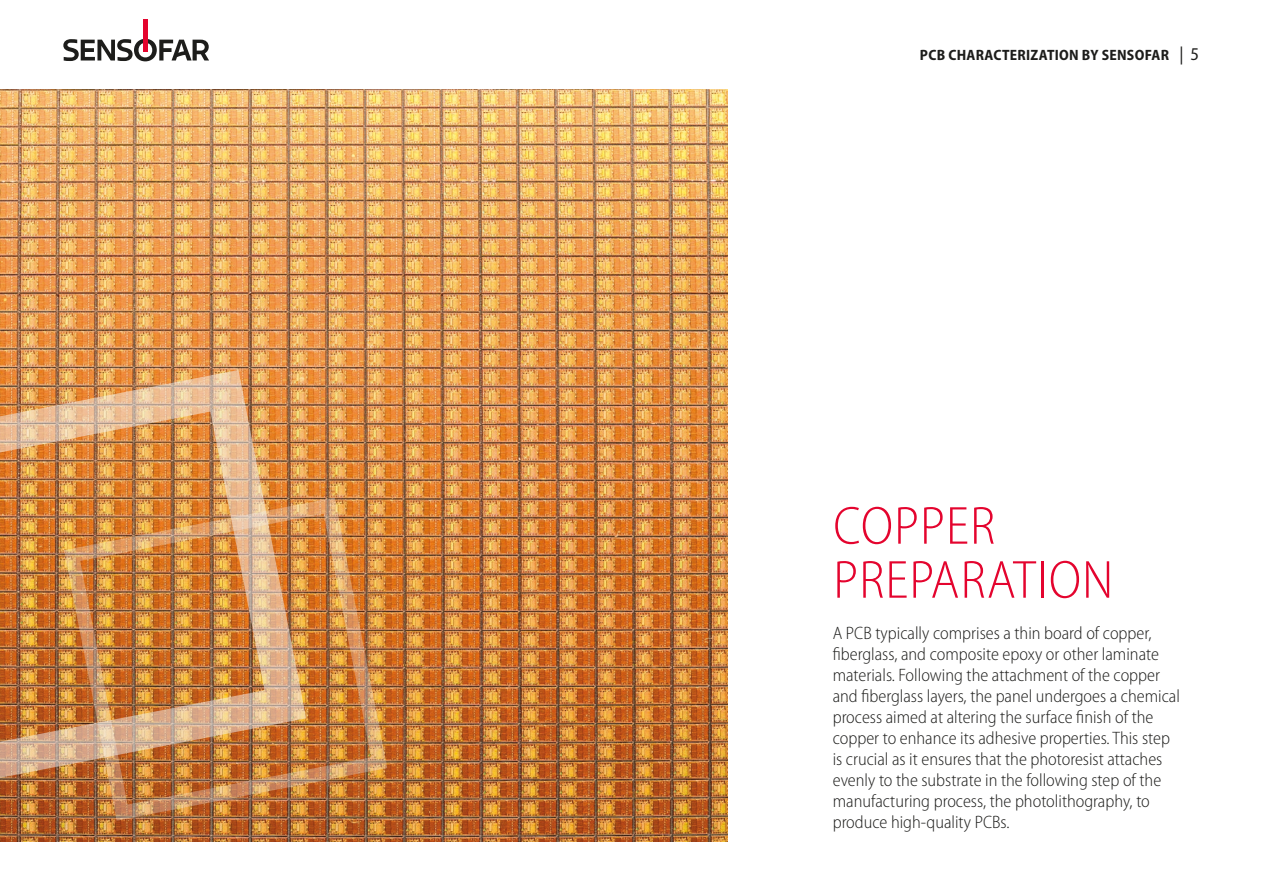
<style>
.page{position:relative;width:1263px;height:893px;background:#fff}
.page>*{position:absolute;margin:0;border:0;box-sizing:border-box;transform-origin:0 0}
.Intro_vermell{font:300 semi-condensed 54px/54px "Myriad Pro";letter-spacing:.02em;color:#e4042e}
.t1{font:300 semi-condensed 18px/21px "Myriad Pro";color:#1d1d1b}
.t2{font:700 semi-condensed 15px "Myriad Pro";letter-spacing:.02em;color:#1d1d1b}
.s1{font-weight:400;font-size:18px}
</style>
<div class="page">
<svg style="left:63px;top:39px;width:146px;height:22px"></svg>
<hr style="left:143px;top:19px;width:4px;height:33px;background:#e4042e">
<img style="left:0;top:89px;width:728px;height:753px">
<img style="left:0;top:370px;width:306px;height:416px">
<img style="left:64px;top:497px;width:323px;height:324px">
<p class="t2" style="left:920px;top:46px;width:281px">PCB CHARACTERIZATION BY SENSOFAR <span class="s1">| 5</span></p>
<p class="Intro_vermell" style="left:833px;top:498px;width:281px">COPPER<br>PREPARATION</p>
<p class="t1" style="left:833px;top:622px;width:349px">A PCB typically comprises a thin board of copper, fiberglass, and composite epoxy or other laminate materials. Following the attachment of the copper and fiberglass layers, the panel undergoes a chemical process aimed at altering the surface finish of the copper to enhance its adhesive properties. This step is crucial as it ensures that the photoresist attaches evenly to the substrate in the following step of the manufacturing process, the photolithography, to produce high-quality PCBs.</p>
</div>
